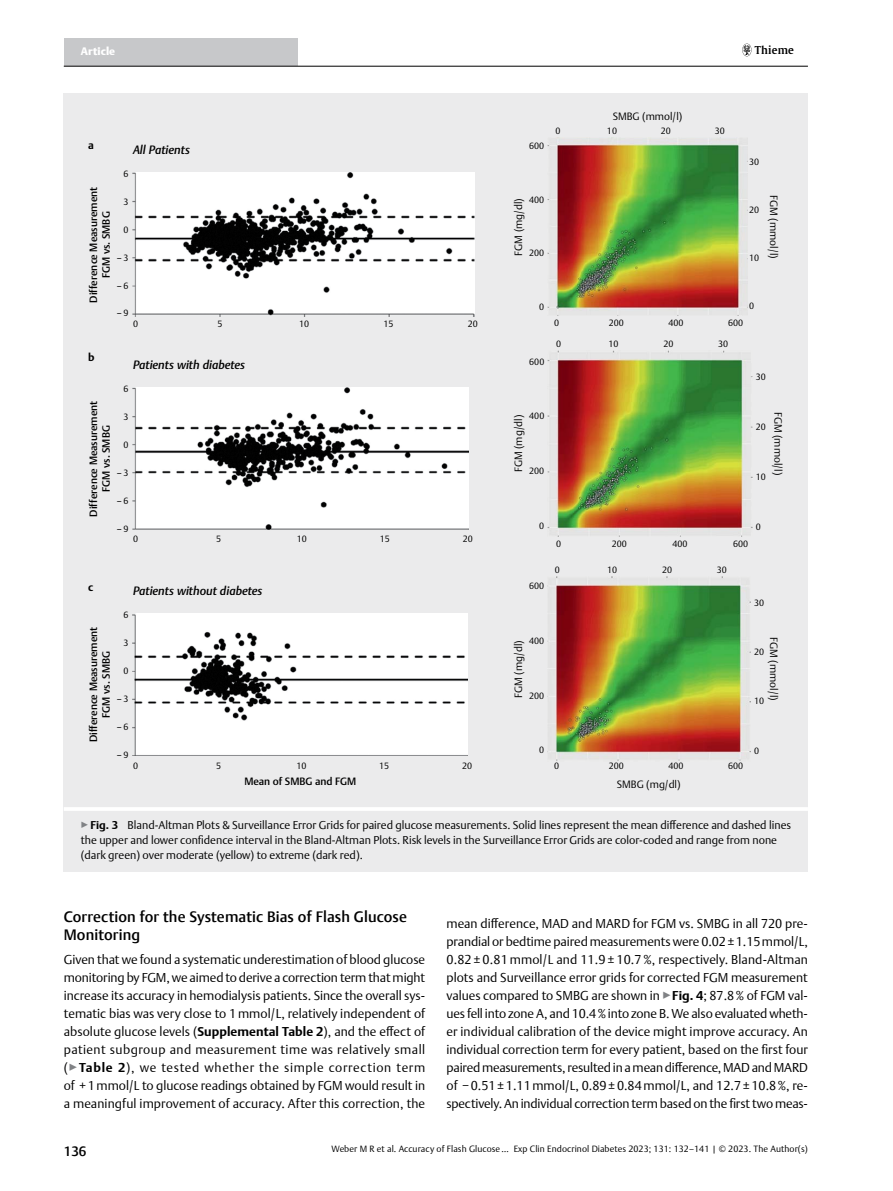
<style>
.page{position:relative;width:893px;height:1191px;background:#fff}
.page>*{position:absolute;margin:0;border:0;box-sizing:border-box;transform-origin:0 0}
.t1{font:500 15px/18px "Thieme Argo 2011";letter-spacing:.01em;color:#000}
.t2{font:500 13.5px "Thieme Argo 2011";color:#000}
.t3{font:300 12.75px/18px "Thieme Argo 2011";letter-spacing:-.005em;color:#000;text-align:justify}
.t4{font:italic 500 12px "Thieme Argo 2011";color:#000}
.t5{font:300 11.25px/15px "Thieme Argo 2011";color:#000}
.t6{font:900 10.8px "Thieme Argo 2011";letter-spacing:.01em;color:#fff}
.t7{font:600 10.8px "Thieme Gulliver 2011";letter-spacing:.01em;color:#000}
.t8{font:700 10.8px "Thieme Argo 2011";color:#000}
.t9{font:500 10.5px/12.6px "Thieme Argo 2011";color:#000;text-align:center}
.t10{font:300 10.5px "Thieme Argo 2011";color:#000}
.t11{font:300 9px "Thieme Argo 2011";color:#000}
.s1{color:#808285}
.s2{font-weight:700}
</style>
<div class="page">
<div style="left:64px;top:38px;width:234px;height:28px;background:#c7c8ca"></div>
<hr style="left:64px;top:66px;width:744px;height:1px;background:#000">
<svg style="left:742px;top:44px;width:9px;height:12px"></svg>
<div style="left:64px;top:94px;width:744px;height:713px;background:#ebebec"></div>
<img style="left:548px;top:138px;width:199px;height:178px">
<img style="left:548px;top:351px;width:204px;height:185px">
<img style="left:549px;top:576px;width:202px;height:185px">
<img style="left:133px;top:173px;width:341px;height:144px">
<img style="left:133px;top:387px;width:336px;height:143px">
<img style="left:133px;top:613px;width:335px;height:142px">
<div style="left:64px;top:807px;width:744px;height:64px;background:#ebebec"></div>
<hr style="left:64px;top:807px;width:744px;height:4px;background:#fff">
<p class="t6" style="left:81px;top:44px;width:36px">Article</p>
<p class="t7" style="left:755px;top:42px;width:40px">Thieme</p>
<p class="t10" style="left:613px;top:109px;width:71px">SMBG (mmol/l)</p>
<p class="t8" style="left:88px;top:138px;width:7px">a</p>
<p class="t4" style="left:133px;top:141px;width:58px">All Patients</p>
<p class="t11" style="left:123px;top:168px;width:7px">6</p>
<p class="t9" style="left:87px;top:303px;width:117px;rotate:-90deg">Difference Measurement<br>FGM vs. SMBG</p>
<p class="t11" style="left:123px;top:196px;width:7px">3</p>
<p class="t11" style="left:123px;top:224px;width:7px">0</p>
<p class="t11" style="left:117px;top:251px;width:13px">–3</p>
<p class="t11" style="left:117px;top:279px;width:13px">–6</p>
<p class="t11" style="left:117px;top:307px;width:13px">–9</p>
<p class="t8" style="left:88px;top:350px;width:8px">b</p>
<p class="t11" style="left:133px;top:318px;width:7px">0</p>
<p class="t11" style="left:217px;top:318px;width:7px">5</p>
<p class="t11" style="left:299px;top:318px;width:12px">10</p>
<p class="t11" style="left:383px;top:318px;width:12px">15</p>
<p class="t11" style="left:468px;top:318px;width:12px">20</p>
<p class="t4" style="left:133px;top:357px;width:114px">Patients with diabetes</p>
<p class="t11" style="left:123px;top:383px;width:7px">6</p>
<p class="t11" style="left:123px;top:411px;width:7px">3</p>
<p class="t11" style="left:123px;top:439px;width:7px">0</p>
<p class="t11" style="left:117px;top:467px;width:13px">–3</p>
<p class="t9" style="left:87px;top:516px;width:117px;rotate:-90deg">Difference Measurement<br>FGM vs. SMBG</p>
<p class="t11" style="left:117px;top:495px;width:13px">–6</p>
<p class="t11" style="left:117px;top:522px;width:13px">–9</p>
<p class="t8" style="left:88px;top:579px;width:7px">c</p>
<p class="t11" style="left:133px;top:533px;width:7px">0</p>
<p class="t11" style="left:216px;top:533px;width:7px">5</p>
<p class="t11" style="left:297px;top:533px;width:12px">10</p>
<p class="t11" style="left:380px;top:533px;width:12px">15</p>
<p class="t11" style="left:463px;top:533px;width:12px">20</p>
<p class="t4" style="left:133px;top:582px;width:131px">Patients without diabetes</p>
<p class="t11" style="left:123px;top:609px;width:7px">6</p>
<p class="t11" style="left:123px;top:637px;width:7px">3</p>
<p class="t11" style="left:123px;top:665px;width:7px">0</p>
<p class="t11" style="left:117px;top:692px;width:13px">–3</p>
<p class="t9" style="left:87px;top:742px;width:117px;rotate:-90deg">Difference Measurement<br>FGM vs. SMBG</p>
<p class="t11" style="left:117px;top:720px;width:13px">–6</p>
<p class="t11" style="left:117px;top:748px;width:13px">–9</p>
<p class="t11" style="left:133px;top:760px;width:7px">0</p>
<p class="t11" style="left:216px;top:760px;width:7px">5</p>
<p class="t11" style="left:296px;top:760px;width:12px">10</p>
<p class="t11" style="left:379px;top:760px;width:12px">15</p>
<p class="t11" style="left:462px;top:760px;width:12px">20</p>
<p class="t9" style="left:244px;top:774px;width:113px">Mean of SMBG and FGM</p>
<p class="t11" style="left:529px;top:140px;width:17px">600</p>
<p class="t11" style="left:555px;top:125px;width:7px">0</p>
<p class="t11" style="left:607px;top:125px;width:12px">10</p>
<p class="t11" style="left:661px;top:125px;width:12px">20</p>
<p class="t11" style="left:715px;top:125px;width:12px">30</p>
<p class="t11" style="left:749px;top:156px;width:12px">30</p>
<p class="t10" style="left:511px;top:256px;width:59px;rotate:-90deg">FGM (mg/dl)</p>
<p class="t10" style="left:781px;top:195px;width:65px;rotate:90deg">FGM (mmol/l)</p>
<p class="t11" style="left:529px;top:194px;width:17px">400</p>
<p class="t11" style="left:749px;top:204px;width:12px">20</p>
<p class="t11" style="left:529px;top:247px;width:17px">200</p>
<p class="t11" style="left:749px;top:252px;width:12px">10</p>
<p class="t11" style="left:539px;top:301px;width:7px">0</p>
<p class="t11" style="left:529px;top:355px;width:17px">600</p>
<p class="t11" style="left:554px;top:316px;width:7px">0</p>
<p class="t11" style="left:749px;top:300px;width:7px">0</p>
<p class="t11" style="left:609px;top:316px;width:17px">200</p>
<p class="t11" style="left:668px;top:316px;width:17px">400</p>
<p class="t11" style="left:728px;top:316px;width:17px">600</p>
<p class="t11" style="left:556px;top:337px;width:7px">0</p>
<p class="t11" style="left:609px;top:337px;width:12px">10</p>
<p class="t11" style="left:663px;top:337px;width:12px">20</p>
<p class="t11" style="left:718px;top:337px;width:12px">30</p>
<p class="t11" style="left:756px;top:371px;width:12px">30</p>
<p class="t10" style="left:511px;top:472px;width:59px;rotate:-90deg">FGM (mg/dl)</p>
<p class="t10" style="left:785px;top:412px;width:65px;rotate:90deg">FGM (mmol/l)</p>
<p class="t11" style="left:529px;top:410px;width:17px">400</p>
<p class="t11" style="left:756px;top:421px;width:12px">20</p>
<p class="t11" style="left:529px;top:465px;width:17px">200</p>
<p class="t11" style="left:756px;top:470px;width:12px">10</p>
<p class="t11" style="left:539px;top:520px;width:7px">0</p>
<p class="t11" style="left:529px;top:580px;width:17px">600</p>
<p class="t11" style="left:556px;top:537px;width:7px">0</p>
<p class="t11" style="left:612px;top:537px;width:17px">200</p>
<p class="t11" style="left:673px;top:537px;width:17px">400</p>
<p class="t11" style="left:733px;top:537px;width:17px">600</p>
<p class="t11" style="left:555px;top:563px;width:7px">0</p>
<p class="t11" style="left:607px;top:563px;width:12px">10</p>
<p class="t11" style="left:662px;top:563px;width:12px">20</p>
<p class="t11" style="left:717px;top:563px;width:12px">30</p>
<p class="t11" style="left:756px;top:520px;width:7px">0</p>
<p class="t11" style="left:754px;top:597px;width:12px">30</p>
<p class="t11" style="left:529px;top:635px;width:17px">400</p>
<p class="t10" style="left:511px;top:697px;width:59px;rotate:-90deg">FGM (mg/dl)</p>
<p class="t10" style="left:781px;top:637px;width:65px;rotate:90deg">FGM (mmol/l)</p>
<p class="t11" style="left:754px;top:646px;width:12px">20</p>
<p class="t11" style="left:529px;top:689px;width:17px">200</p>
<p class="t11" style="left:754px;top:695px;width:12px">10</p>
<p class="t11" style="left:539px;top:744px;width:7px">0</p>
<p class="t11" style="left:554px;top:760px;width:7px">0</p>
<p class="t11" style="left:609px;top:760px;width:17px">200</p>
<p class="t11" style="left:668px;top:760px;width:17px">400</p>
<p class="t11" style="left:728px;top:760px;width:17px">600</p>
<p class="t10" style="left:617px;top:777px;width:65px">SMBG (mg/dl)</p>
<p class="t11" style="left:754px;top:744px;width:7px">0</p>
<p class="t5" style="left:81px;top:817px;width:712px"><span class="s1">▶</span><span class="s2">Fig. 3</span> Bland-Altman Plots &amp; Surveillance Error Grids for paired glucose measurements. Solid lines represent the mean difference and dashed lines the upper and lower confidence interval in the Bland-Altman Plots. Risk levels in the Surveillance Error Grids are color-coded and range from none (dark green) over moderate (yellow) to extreme (dark red).</p>
<p class="t1" style="left:64px;top:907px;width:345px">Correction for the Systematic Bias of Flash Glucose<br>Monitoring</p>
<p class="t3" style="left:64px;top:950px;width:363px">Given that we found a systematic underestimation of blood glucose monitoring by FGM, we aimed to derive a correction term that might increase its accuracy in hemodialysis patients. Since the overall sys&shy;tematic bias was very close to 1mmol/L, relatively independent of absolute glucose levels (<span class="s2">Supplemental Table 2</span>), and the effect of patient subgroup and measurement time was relatively small (<span class="s1">▶</span><span class="s2">Table 2</span>), we tested whether the simple correction term of +1mmol/L to glucose readings obtained by FGM would result in a meaningful improvement of accuracy. After this correction, the</p>
<p class="t3" style="left:446px;top:914px;width:363px">mean difference, MAD and MARD for FGM vs. SMBG in all 720 pre&shy;prandial or bedtime paired measurements were 0.02±1.15mmol/L, 0.82 ± 0.81 mmol/L and 11.9 ± 10.7%, respectively. Bland-Altman plots and Surveillance error grids for corrected FGM measurement values compared to SMBG are shown in <span class="s1">▶</span><span class="s2">Fig. 4</span>; 87.8% of FGM val&shy;ues fell into zone A, and 10.4% into zone B. We also evaluated wheth&shy;er individual calibration of the device might improve accuracy. An individual correction term for every patient, based on the first four paired measurements, resulted in a mean difference, MAD and MARD of −0.51±1.11mmol/L, 0.89±0.84mmol/L, and 12.7±10.8%, re&shy;spectively. An individual correction term based on the first two meas-</p>
<p class="t2" style="left:64px;top:1142px;width:24px">136</p>
<p class="t11" style="left:331px;top:1143px;width:478px">Weber M R et al. Accuracy of Flash Glucose … Exp Clin Endocrinol Diabetes 2023; 131: 132–141 | © 2023. The Author(s)</p>
</div>
